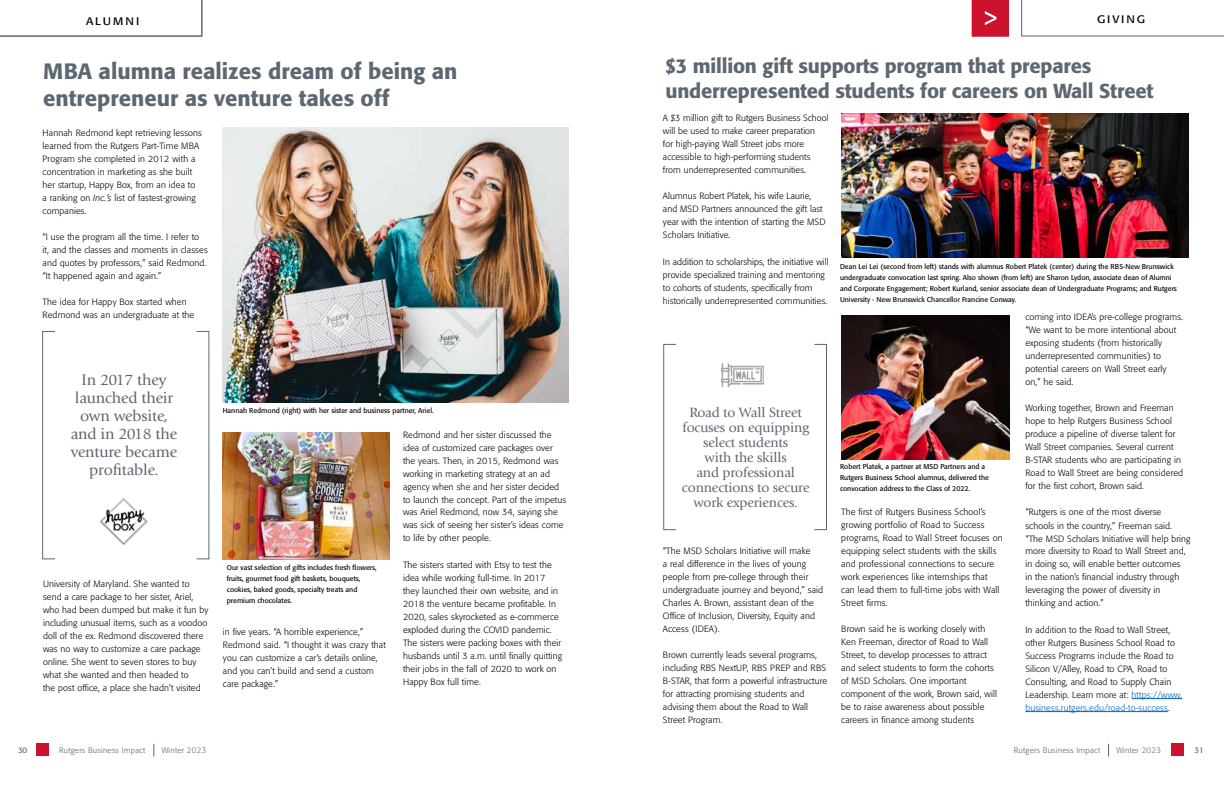
<style>
.page{position:relative;width:1224px;height:792px;background:#fff}
.page>*{position:absolute;margin:0;border:0;box-sizing:border-box;transform-origin:0 0}
.t1{font:500 22px/27px "Formata BQ";color:#5d6771}
.t2{font:500 20px/25px "Formata BQ";letter-spacing:-.01em;color:#5d6771}
.t3{font:16px/18px "Giovanni Std";letter-spacing:-.01em;color:#5d6771;text-align:center}
.t4{font:14px/15px "Giovanni Std";letter-spacing:-.01em;color:#5d6771;text-align:center}
.t5{font:10.8px "Formata BQ";letter-spacing:.155em;color:#000;scale:1.11 1}
.t6{font:300 9px/13px "Formata BQ";letter-spacing:.015em;color:#000}
.t7{font:300 8px "Formata BQ";letter-spacing:.03em;color:#5d6771}
.t8{font:8px "Formata BQ";color:#5d6771}
.t9{font:7px/11px "Formata BQ";color:#000}
.s1{font-style:italic}
.s2{color:#0563c1}
</style>
<div class="page">
<div style="left:36px;top:743px;width:13px;height:13px;background:#cd122d"></div>
<div style="left:1171px;top:743px;width:13px;height:13px;background:#cd122d"></div>
<svg style="left:154px;top:744px;width:1px;height:13px"></svg>
<svg style="left:1108px;top:744px;width:1px;height:13px"></svg>
<img style="left:223px;top:128px;width:346px;height:275px">
<img style="left:223px;top:433px;width:167px;height:126px">
<div style="left:42px;top:331px;width:13px;height:228px;border:1px solid #5d6771"></div>
<img style="left:100px;top:498px;width:48px;height:47px">
<svg style="left:0;top:0;width:202px;height:36px"></svg>
<hr style="left:1132px;top:698px;width:50px;height:1px;background:#0563c1">
<hr style="left:1025px;top:711px;width:143px;height:1px;background:#0563c1">
<img style="left:841px;top:113px;width:348px;height:144px">
<img style="left:841px;top:315px;width:169px;height:144px">
<div style="left:663px;top:344px;width:13px;height:186px;border:1px solid #5d6771"></div>
<div style="left:814px;top:344px;width:13px;height:186px;border:1px solid #5d6771"></div>
<img style="left:722px;top:363px;width:41px;height:25px">
<svg style="left:1021px;top:0;width:203px;height:36px"></svg>
<svg style="left:972px;top:0;width:37px;height:37px"></svg>
<p class="t5" style="left:86px;top:15px;width:50px">ALUMNI</p>
<h1 class="t1" style="left:43px;top:57px;width:416px">MBA alumna realizes dream of being an entrepreneur as venture takes off</h1>
<p class="t6" style="left:43px;top:126px;width:161px">Hannah Redmond kept retrieving lessons learned from the Rutgers Part-Time MBA Program she completed in 2012 with a concentration in marketing as she built her startup, Happy Box, from an idea to<br>a ranking on <span class="s1">Inc.’s</span> list of fastest-growing companies.</p>
<p class="t6" style="left:43px;top:231px;width:167px">“I use the program all the time. I refer to it, and the classes and moments in classes and quotes by professors,” said Redmond. “It happened again and again.”</p>
<p class="t6" style="left:43px;top:296px;width:153px">The idea for Happy Box started when<br>Redmond was an undergraduate at the</p>
<h3 class="t3" style="left:71px;top:371px;width:108px">In 2017 they launched their own website, and in 2018 the venture became profitable.</h3>
<p class="t6" style="left:43px;top:577px;width:167px">University of Maryland. She wanted to send a care package to her sister, Ariel, who had been dumped but make it fun by including unusual items, such as a voodoo doll of the ex. Redmond discovered there was no way to customize a care package online. She went to seven stores to buy what she wanted and then headed to<br>the post office, a place she hadn’t visited</p>
<p class="t9" style="left:223px;top:405px;width:213px">Hannah Redmond (right) with her sister and business partner, Ariel.</p>
<p class="t9" style="left:227px;top:562px;width:152px">Our vast selection of gifts includes fresh flowers, fruits, gourmet food gift baskets, bouquets, cookies, baked goods, specialty treats and premium chocolates.</p>
<p class="t6" style="left:223px;top:626px;width:164px">in five years. “A horrible experience,” Redmond said. “I thought it was crazy that you can customize a car’s details online, and you can’t build and send a custom care package.”</p>
<p class="t6" style="left:403px;top:428px;width:165px">Redmond and her sister discussed the idea of customized care packages over the years. Then, in 2015, Redmond was working in marketing strategy at an ad agency when she and her sister decided to launch the concept. Part of the impetus was Ariel Redmond, now 34, saying she was sick of seeing her sister’s ideas come to life by other people.</p>
<p class="t6" style="left:403px;top:558px;width:161px">The sisters started with Etsy to test the idea while working full-time. In 2017 they launched their own website, and in 2018 the venture became profitable. In 2020, sales skyrocketed as e-commerce exploded during the COVID pandemic.<br>The sisters were packing boxes with their husbands until 3 a.m. until finally quitting their jobs in the fall of 2020 to work on Happy Box full time.</p>
<p class="t5" style="left:1097px;top:12px;width:45px">GIVING</p>
<h2 class="t2" style="left:665px;top:53px;width:490px">$3 million gift supports program that prepares underrepresented students for careers on Wall Street</h2>
<p class="t6" style="left:663px;top:112px;width:167px">A $3 million gift to Rutgers Business School will be used to make career preparation<br>for high-paying Wall Street jobs more accessible to high-performing students from underrepresented communities.</p>
<p class="t6" style="left:663px;top:190px;width:164px">Alumnus Robert Platek, his wife Laurie, and MSD Partners announced the gift last year with the intention of starting the MSD Scholars Initiative.</p>
<p class="t6" style="left:663px;top:255px;width:167px">In addition to scholarships, the initiative will provide specialized training and mentoring to cohorts of students, specifically from historically underrepresented communities.</p>
<h3 class="t4" style="left:682px;top:405px;width:129px">Road to Wall Street focuses on equipping select students<br>with the skills<br>and professional connections to secure work experiences.</h3>
<p class="t6" style="left:663px;top:544px;width:162px">“The MSD Scholars Initiative will make<br>a real difference in the lives of young people from pre-college through their undergraduate journey and beyond,” said Charles A. Brown, assistant dean of the Office of Inclusion, Diversity, Equity and Access (IDEA).</p>
<p class="t6" style="left:663px;top:648px;width:166px">Brown currently leads several programs, including RBS NextUP, RBS PREP and RBS B-STAR, that form a powerful infrastructure for attracting promising students and advising them about the Road to Wall Street Program.</p>
<p class="t9" style="left:840px;top:261px;width:339px">Dean Lei Lei (second from left) stands with alumnus Robert Platek (center) during the RBS-New Brunswick undergraduate convocation last spring. Also shown (from left) are Sharon Lydon, associate dean of Alumni and Corporate Engagement; Robert Kurland, senior associate dean of Undergraduate Programs; and Rutgers University - New Brunswick Chancellor Francine Conway.</p>
<p class="t9" style="left:840px;top:461px;width:151px">Robert Platek, a partner at MSD Partners and a<br>Rutgers Business School alumnus, delivered the convocation address to the Class of 2022.</p>
<p class="t6" style="left:841px;top:505px;width:163px">The first of Rutgers Business School’s growing portfolio of Road to Success programs, Road to Wall Street focuses on equipping select students with the skills and professional connections to secure work experiences like internships that can lead them to full-time jobs with Wall Street firms.</p>
<p class="t6" style="left:841px;top:622px;width:157px">Brown said he is working closely with Ken Freeman, director of Road to Wall Street, to develop processes to attract and select students to form the cohorts of MSD Scholars. One important component of the work, Brown said, will be to raise awareness about possible careers in finance among students</p>
<p class="t6" style="left:1025px;top:311px;width:159px">coming into IDEA’s pre-college programs. “We want to be more intentional about exposing students (from historically underrepresented communities) to potential careers on Wall Street early on,” he said.</p>
<p class="t6" style="left:1025px;top:402px;width:159px">Working together, Brown and Freeman hope to help Rutgers Business School produce a pipeline of diverse talent for Wall Street companies. Several current B-STAR students who are participating in Road to Wall Street are being considered for the first cohort, Brown said.</p>
<p class="t6" style="left:1025px;top:506px;width:167px">“Rutgers is one of the most diverse schools in the country,” Freeman said. “The MSD Scholars Initiative will help bring more diversity to Road to Wall Street and, in doing so, will enable better outcomes<br>in the nation’s financial industry through leveraging the power of diversity in thinking and action.”</p>
<p class="t6" style="left:1025px;top:623px;width:158px">In addition to the Road to Wall Street, other Rutgers Business School Road to Success Programs include the Road to Silicon V/Alley, Road to CPA, Road to Consulting, and Road to Supply Chain Leadership. Learn more at: <span class="s2">https://www. business.rutgers.edu/road-to-success</span>.</p>
<p class="t7" style="left:59px;top:745px;width:88px">Rutgers Business Impact</p>
<p class="t7" style="left:162px;top:745px;width:46px">Winter 2023</p>
<p class="t7" style="left:1014px;top:745px;width:88px">Rutgers Business Impact</p>
<p class="t7" style="left:1117px;top:745px;width:46px">Winter 2023</p>
<p class="t8" style="left:18px;top:745px;width:11px">30</p>
<p class="t8" style="left:1194px;top:745px;width:11px">31</p>
</div>
